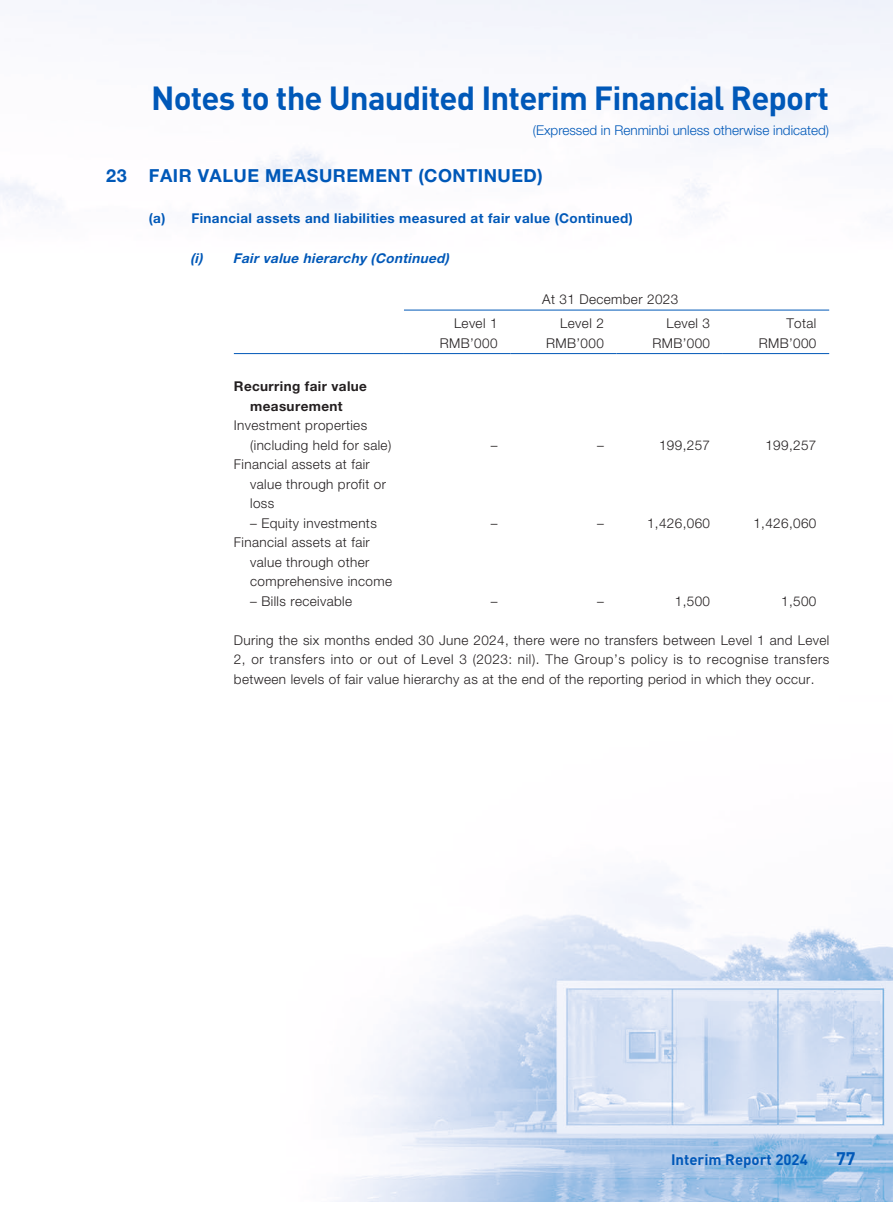
<style>
.page{position:relative;width:893px;height:1212px;background:#fff}
.page>*{position:absolute;margin:0;border:0;box-sizing:border-box;transform-origin:0 0}
.t1{font:700 33px "DIN";letter-spacing:-.025em;color:#0058b8}
.t2{font:700 18px "Helvetica Neue LT Std";letter-spacing:.03em;color:#0058b8}
.t3{font:700 18px "DIN";color:#0058b8}
.t4{font:700 15px "DIN";color:#0058b8}
.t5{font:300 13.5px/19.5px "Helvetica Neue LT Std";letter-spacing:.03em;color:#231f20}
.t6{font:700 13.5px "Helvetica Neue LT Std";letter-spacing:.03em;color:#0058b8}
.t7{font:300 13.5px "Helvetica Neue LT Std";color:#0058b8}
.t8{font:italic 700 13.5px "Helvetica Neue LT Std";color:#0058b8}
.t9{font:700 13.5px/19.5px "Helvetica Neue LT Std";letter-spacing:.03em;color:#231f20;text-align:center}
</style>
<div class="page">
<img style="left:0;top:0;width:893px;height:1201px">
<hr style="left:404px;top:310px;width:425px;height:1px;background:#0058b8">
<hr style="left:234px;top:353px;width:170px;height:1px;background:#0058b8">
<hr style="left:404px;top:353px;width:106px;height:1px;background:#0058b8">
<hr style="left:510px;top:353px;width:107px;height:1px;background:#0058b8">
<hr style="left:617px;top:353px;width:106px;height:1px;background:#0058b8">
<hr style="left:723px;top:353px;width:106px;height:1px;background:#0058b8">
<h1 class="t1" style="left:151px;top:76px;width:680px">Notes to the Unaudited Interim Financial Report</h1>
<p class="t7" style="left:533px;top:122px;width:298px">(Expressed in Renminbi unless otherwise indicated)</p>
<h2 class="t2" style="left:106px;top:164px;width:438px">23 FAIR VALUE MEASUREMENT (CONTINUED)</h2>
<p class="t6" style="left:149px;top:209px;width:486px">(a) Financial assets and liabilities measured at fair value (Continued)</p>
<p class="t8" style="left:190px;top:250px;width:260px">(i) Fairvalue hierarchy (Continued)</p>
<p class="t5" style="left:542px;top:289px;width:138px">At 31 December 2023</p>
<p class="t5" style="left:454px;top:313px;width:45px">Level 1</p>
<p class="t5" style="left:560px;top:313px;width:45px">Level 2</p>
<p class="t5" style="left:667px;top:313px;width:45px">Level 3</p>
<p class="t5" style="left:786px;top:313px;width:32px">Total</p>
<p class="t5" style="left:440px;top:333px;width:59px">RMB’000</p>
<p class="t5" style="left:546px;top:333px;width:59px">RMB’000</p>
<p class="t5" style="left:652px;top:333px;width:59px">RMB’000</p>
<p class="t5" style="left:759px;top:333px;width:59px">RMB’000</p>
<p class="t9" style="left:234px;top:376px;width:135px">Recurring fair value measurement</p>
<p class="t5" style="left:250px;top:415px;width:143px;text-indent:-16px">Investment properties (including held for sale)</p>
<p class="t5" style="left:491px;top:435px;width:8px">–</p>
<p class="t5" style="left:597px;top:435px;width:8px">–</p>
<p class="t5" style="left:659px;top:435px;width:53px">199,257</p>
<p class="t5" style="left:765px;top:435px;width:53px">199,257</p>
<p class="t5" style="left:250px;top:454px;width:137px;text-indent:-16px">Financial assets at fair value through profit or loss</p>
<p class="t5" style="left:250px;top:513px;width:128px">– Equity investments</p>
<p class="t5" style="left:491px;top:513px;width:8px">–</p>
<p class="t5" style="left:597px;top:513px;width:8px">–</p>
<p class="t5" style="left:647px;top:513px;width:65px">1,426,060</p>
<p class="t5" style="left:753px;top:513px;width:65px">1,426,060</p>
<p class="t5" style="left:250px;top:532px;width:143px;text-indent:-16px">Financial assets at fair value through other comprehensive income</p>
<p class="t5" style="left:250px;top:591px;width:103px">– Bills receivable</p>
<p class="t5" style="left:491px;top:591px;width:8px">–</p>
<p class="t5" style="left:597px;top:591px;width:8px">–</p>
<p class="t5" style="left:675px;top:591px;width:37px">1,500</p>
<p class="t5" style="left:781px;top:591px;width:37px">1,500</p>
<p class="t5" style="left:234px;top:630px;width:597px;text-align:justify">During the six months ended 30 June 2024, there were no transfers between Level 1 and Level 2, or transfers into or out of Level 3 (2023: nil). The Group’s policy is to recognise transfers between levels of fair value hierarchy as at the end of the reporting period in which they occur.</p>
<p class="t4" style="left:671px;top:1149px;width:138px">Interim Report 2024</p>
<h2 class="t3" style="left:836px;top:1146px;width:21px">77</h2>
</div>
